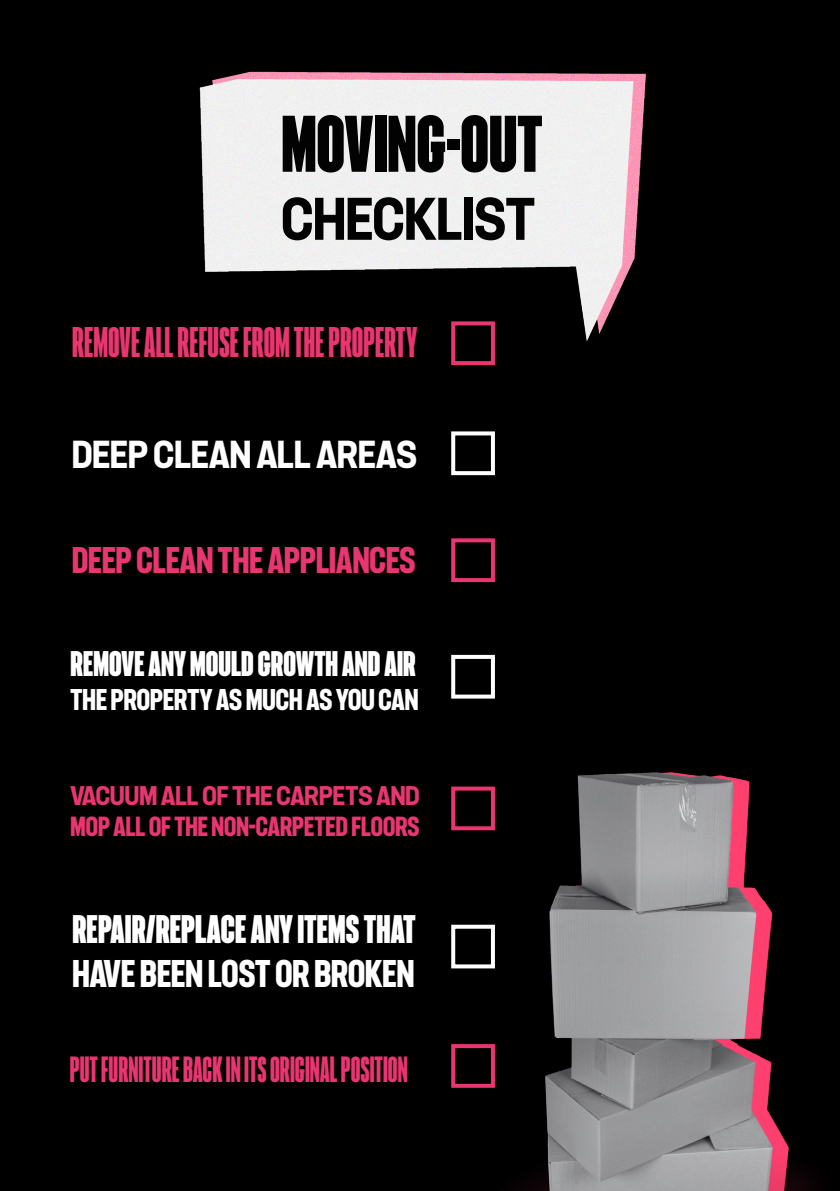
<style>
.page{position:relative;width:840px;height:1191px;background:#fff}
.page>*{position:absolute;margin:0;border:0;box-sizing:border-box;transform-origin:0 0}
.t1{font:700 condensed 74.6px "F37 Judge";color:#020203}
.t2{font:700 expanded 56px "F37 Judge";color:#020203}
.t3{font:700 extra-condensed 40px "F37 Judge";color:#e8366f}
.t4{font:700 condensed 37.2px "F37 Judge";color:#fff}
.t5{font:700 expanded 36.4px "F37 Judge";color:#fff}
.t6{font:700 36px "F37 Judge";color:#fff}
.t7{font:700 34.6px "F37 Judge";color:#e8366f}
.t8{font:700 extra-condensed 34px "F37 Judge";color:#e83670}
.t9{font:700 condensed 33.2px "F37 Judge";color:#fff}
.t10{font:700 28px "F37 Judge";color:#fff}
.t11{font:700 25.8px "F37 Judge";color:#e83670}
.t12{font:700 expanded 25.2px "F37 Judge";color:#e83670}
</style>
<div class="page">
<div style="left:0;top:0;width:839px;height:1191px;background:#000"></div>
<img style="left:195px;top:68px;width:452px;height:275px">
<div style="left:451px;top:321px;width:43px;height:44px;border:4px solid #e83670"></div>
<div style="left:451px;top:431px;width:43px;height:44px;border:4px solid #fff"></div>
<div style="left:451px;top:538px;width:43px;height:44px;border:4px solid #e83670"></div>
<img style="left:427px;top:587px;width:412px;height:604px">
<h1 class="t1" style="left:281px;top:89px;width:262px">MOVING-OUT</h1>
<h2 class="t2" style="left:281px;top:177px;width:254px">CHECKLIST</h2>
<p class="t3" style="left:72px;top:312px;width:346px">REMOVE ALL REFUSE FROM THE PROPERTY</p>
<p class="t5" style="left:72px;top:427px;width:346px">DEEP CLEAN ALL AREAS</p>
<p class="t7" style="left:72px;top:534px;width:345px">DEEP CLEAN THE APPLIANCES</p>
<p class="t9" style="left:71px;top:639px;width:346px">REMOVE ANY MOULD GROWTH AND AIR</p>
<p class="t10" style="left:71px;top:678px;width:349px">THE PROPERTY AS MUCH AS YOU CAN</p>
<p class="t12" style="left:71px;top:777px;width:350px">VACUUM ALL OF THE CARPETS AND</p>
<p class="t11" style="left:71px;top:807px;width:350px">MOP ALL OF THE NON-CARPETED FLOORS</p>
<p class="t4" style="left:73px;top:902px;width:344px">REPAIR/REPLACE ANY ITEMS THAT</p>
<p class="t6" style="left:73px;top:946px;width:343px">HAVE BEEN LOST OR BROKEN</p>
<p class="t8" style="left:70px;top:1044px;width:339px">PUT FURNITURE BACK IN ITS ORIGINAL POSITION</p>
</div>
